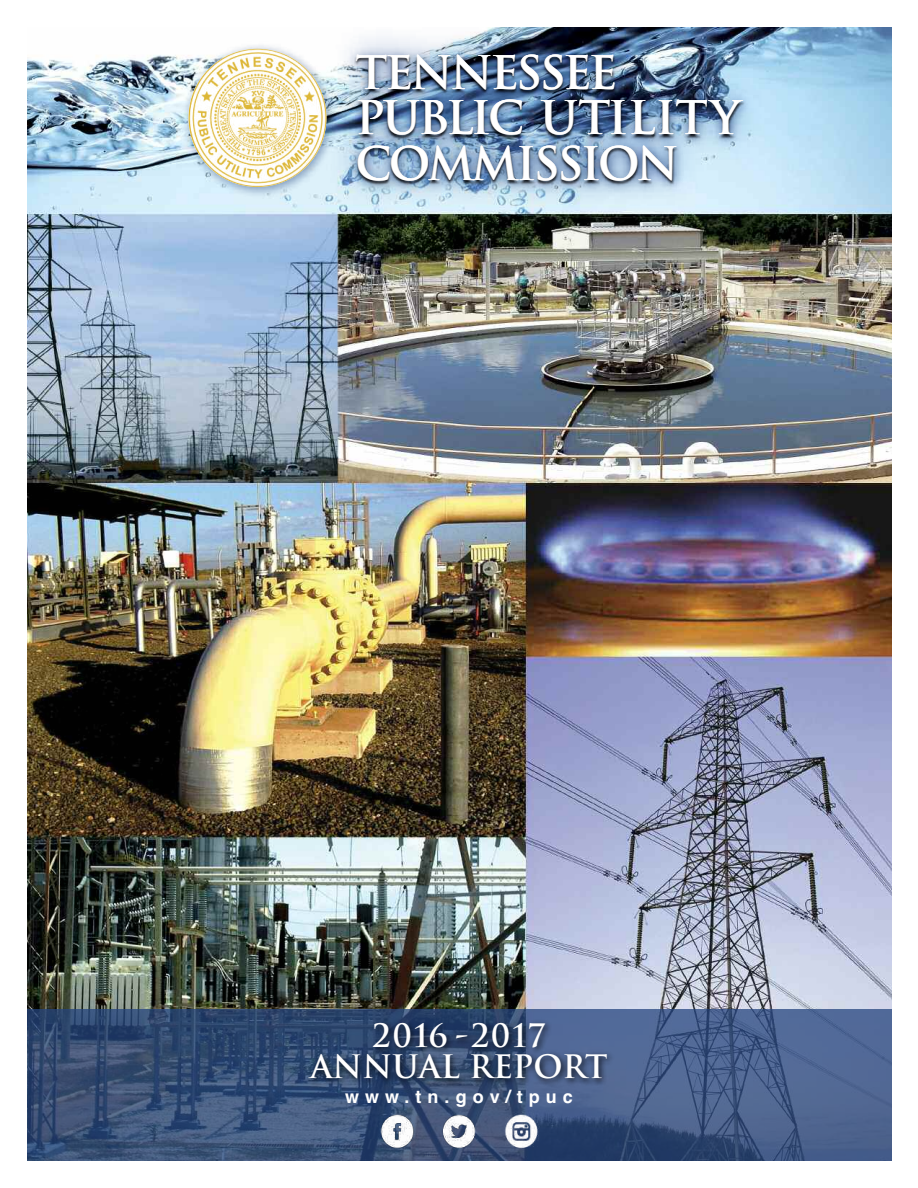
<style>
.page{position:relative;width:918px;height:1188px;background:#fff}
.page>*{position:absolute;margin:0;border:0;box-sizing:border-box;transform-origin:0 0}
.t1{font:700 45px/45.2px "Trajan Pro";letter-spacing:-.06em;color:#fff}
.t2{font:700 31.5px/30.6px "Trajan Pro";color:#fff;text-align:center}
.t3{font:700 18px "Helvetica";letter-spacing:.335em;color:#fff}
</style>
<div class="page">
<img style="left:27px;top:27px;width:864px;height:982px">
<div style="left:27px;top:1009px;width:864px;height:152px;background:#25457f;opacity:.75"></div>
<img style="left:177px;top:39px;width:141px;height:164px">
<img style="left:188px;top:49px;width:138px;height:138px;border-radius:50%">
<img style="left:27px;top:1012px;width:865px;height:108px">
<img style="left:318px;top:27px;width:552px;height:248px">
<img style="left:337px;top:39px;width:515px;height:220px">
<img style="left:345px;top:47px;width:500px;height:204px">
<img style="left:377px;top:1109px;width:42px;height:43px">
<img style="left:438px;top:1109px;width:42px;height:43px">
<img style="left:500px;top:1109px;width:42px;height:43px">
<p class="t1" style="left:356px;top:51px;width:386px">TENNESSEE<br>PUBLIC UTILITY<br>COMMISSION</p>
<p class="t2" style="left:311px;top:1021px;width:298px">2016 -2017<br>ANNUAL REPORT</p>
<p class="t3" style="left:345px;top:1086px;width:229px">www.tn.gov/tpuc</p>
</div>
